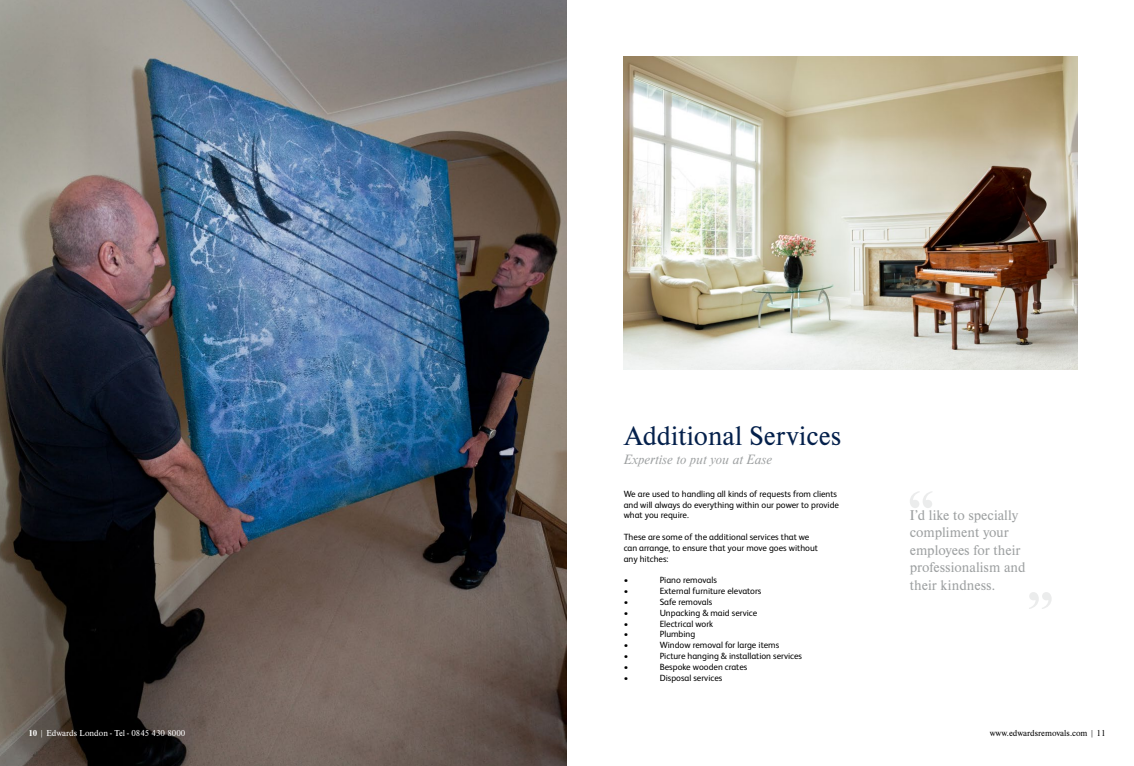
<style>
.page{position:relative;width:1134px;height:766px;background:#fff}
.page>*{position:absolute;margin:0;border:0;box-sizing:border-box;transform-origin:0 0}
.t1{font:28px "Nimbus Rom D";color:#04204b}
.t2{font:14.7px/17.6px "Nimbus Rom D";color:#9da0a1}
.t3{font:italic 14px "Nimbus Rom D";color:#9da0a1}
.t4{font:9px/10.8px "FS Albert";color:#000}
.t5{font:9px "Nimbus Rom D";color:#fff}
.t6{font:9px "Nimbus Rom D";color:#000}
.s1{font-weight:700}
</style>
<div class="page">
<img style="left:0;top:0;width:567px;height:765px">
<img style="left:624px;top:57px;width:453px;height:312px">
<svg style="left:910px;top:491px;width:22px;height:17px"></svg>
<svg style="left:1029px;top:592px;width:23px;height:17px"></svg>
<h1 class="t1" style="left:624px;top:417px;width:219px">Additional Services</h1>
<h3 class="t3" style="left:624px;top:451px;width:150px">Expertise to put you at Ease</h3>
<p class="t4" style="left:624px;top:488px;width:217px">We are used to handling all kinds of requests from clients and will always do everything within our power to provide what you require.</p>
<p class="t4" style="left:624px;top:531px;width:196px">These are some of the additional services that we can arrange, to ensure that your move goes without any hitches:</p>
<p class="t4" style="left:624px;top:574px;width:6px">•</p>
<p class="t4" style="left:660px;top:574px;width:59px">Piano removals</p>
<p class="t4" style="left:624px;top:585px;width:6px">•</p>
<p class="t4" style="left:660px;top:585px;width:103px">External furniture elevators</p>
<p class="t4" style="left:624px;top:596px;width:6px">•</p>
<p class="t4" style="left:660px;top:596px;width:54px">Safe removals</p>
<p class="t4" style="left:624px;top:607px;width:6px">•</p>
<p class="t4" style="left:660px;top:607px;width:99px">Unpacking &amp; maid service</p>
<p class="t4" style="left:624px;top:617px;width:6px">•</p>
<p class="t4" style="left:660px;top:617px;width:55px">Electrical work</p>
<p class="t4" style="left:624px;top:628px;width:6px">•</p>
<p class="t4" style="left:660px;top:628px;width:37px">Plumbing</p>
<p class="t4" style="left:624px;top:639px;width:6px">•</p>
<p class="t4" style="left:660px;top:639px;width:121px">Window removal for large items</p>
<p class="t4" style="left:624px;top:650px;width:6px">•</p>
<p class="t4" style="left:660px;top:650px;width:144px">Picture hanging &amp; installation services</p>
<p class="t4" style="left:624px;top:661px;width:6px">•</p>
<p class="t4" style="left:660px;top:661px;width:89px">Bespoke wooden crates</p>
<p class="t4" style="left:624px;top:671px;width:6px">•</p>
<p class="t4" style="left:660px;top:671px;width:64px">Disposal services</p>
<h2 class="t2" style="left:910px;top:505px;width:117px">I’d like to specially compliment your employees for their professionalism and their kindness.</h2>
<p class="t5" style="left:28px;top:727px;width:159px"><span class="s1">10</span> | Edwards London - Tel - 0845 430 8000</p>
<p class="t6" style="left:990px;top:727px;width:117px">www.edwardsremovals.com | 11</p>
</div>
